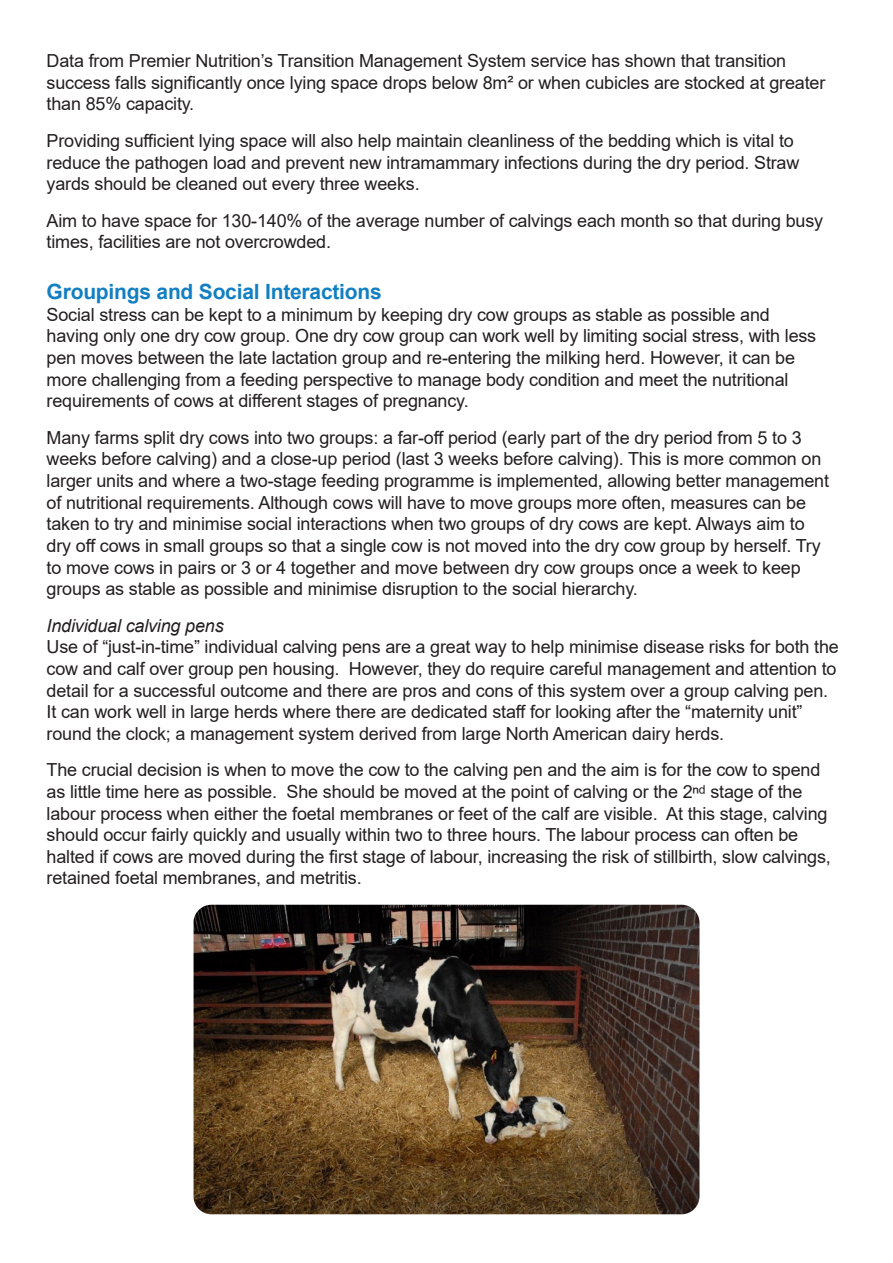
<style>
.page{position:relative;width:893px;height:1263px;background:#fff}
.page>*{position:absolute;margin:0;border:0;box-sizing:border-box;transform-origin:0 0}
.t1{font:700 21px "Arial";letter-spacing:-.01em;color:#127fc2}
.t2{font:18px/21.6px "Arial";letter-spacing:-.01em;color:#231f20}
.t3{font:italic 18px "Arial";letter-spacing:-.01em;color:#231f20}
</style>
<div class="page">
<img style="left:194px;top:905px;width:505px;height:309px">
<p class="t2" style="left:47px;top:50px;width:780px">Data from Premier Nutrition’s Transition Management System service has shown that transition success falls significantly once lying space drops below 8m² or when cubicles are stocked at greater than 85% capacity.</p>
<p class="t2" style="left:47px;top:130px;width:754px">Providing sufficient lying space will also help maintain cleanliness of the bedding which is vital to reduce the pathogen load and prevent new intramammary infections during the dry period. Straw yards should be cleaned out every three weeks.</p>
<p class="t2" style="left:47px;top:209px;width:778px">Aim to have space for 130-140% of the average number of calvings each month so that during busy times, facilities are not overcrowded.</p>
<p class="t1" style="left:47px;top:277px;width:337px">Groupings and Social Interactions</p>
<p class="t2" style="left:47px;top:304px;width:771px">Social stress can be kept to a minimum by keeping dry cow groups as stable as possible and having only one dry cow group. One dry cow group can work well by limiting social stress, with less pen moves between the late lactation group and re-entering the milking herd. However, it can be more challenging from a feeding perspective to manage body condition and meet the nutritional requirements of cows at different stages of pregnancy.</p>
<p class="t2" style="left:47px;top:427px;width:784px">Many farms split dry cows into two groups: a far-off period (early part of the dry period from 5 to 3 weeks before calving) and a close-up period (last 3 weeks before calving). This is more common on larger units and where a two-stage feeding programme is implemented, allowing better management of nutritional requirements. Although cows will have to move groups more often, measures can be taken to try and minimise social interactions when two groups of dry cows are kept. Always aim to dry off cows in small groups so that a single cow is not moved into the dry cow group by herself. Try to move cows in pairs or 3 or 4 together and move between dry cow groups once a week to keep groups as stable as possible and minimise disruption to the social hierarchy.</p>
<p class="t3" style="left:47px;top:614px;width:179px">Individual calving pens</p>
<p class="t2" style="left:47px;top:636px;width:794px">Use of “just-in-time” individual calving pens are a great way to help minimise disease risks for both the cow and calf over group pen housing. However, they do require careful management and attention to detail for a successful outcome and there are pros and cons of this system over a group calving pen.<br>It can work well in large herds where there are dedicated staff for looking after the “maternity unit” round the clock; a management system derived from large North American dairy herds.</p>
<p class="t2" style="left:47px;top:759px;width:786px">The crucial decision is when to move the cow to the calving pen and the aim is for the cow to spend as little time here as possible. She should be moved at the point of calving or the 2ⁿᵈ stage of the labour process when either the foetal membranes or feet of the calf are visible. At this stage, calving should occur fairly quickly and usually within two to three hours. The labour process can often be halted if cows are moved during the first stage of labour, increasing the risk of stillbirth, slow calvings, retained foetal membranes, and metritis.</p>
</div>
